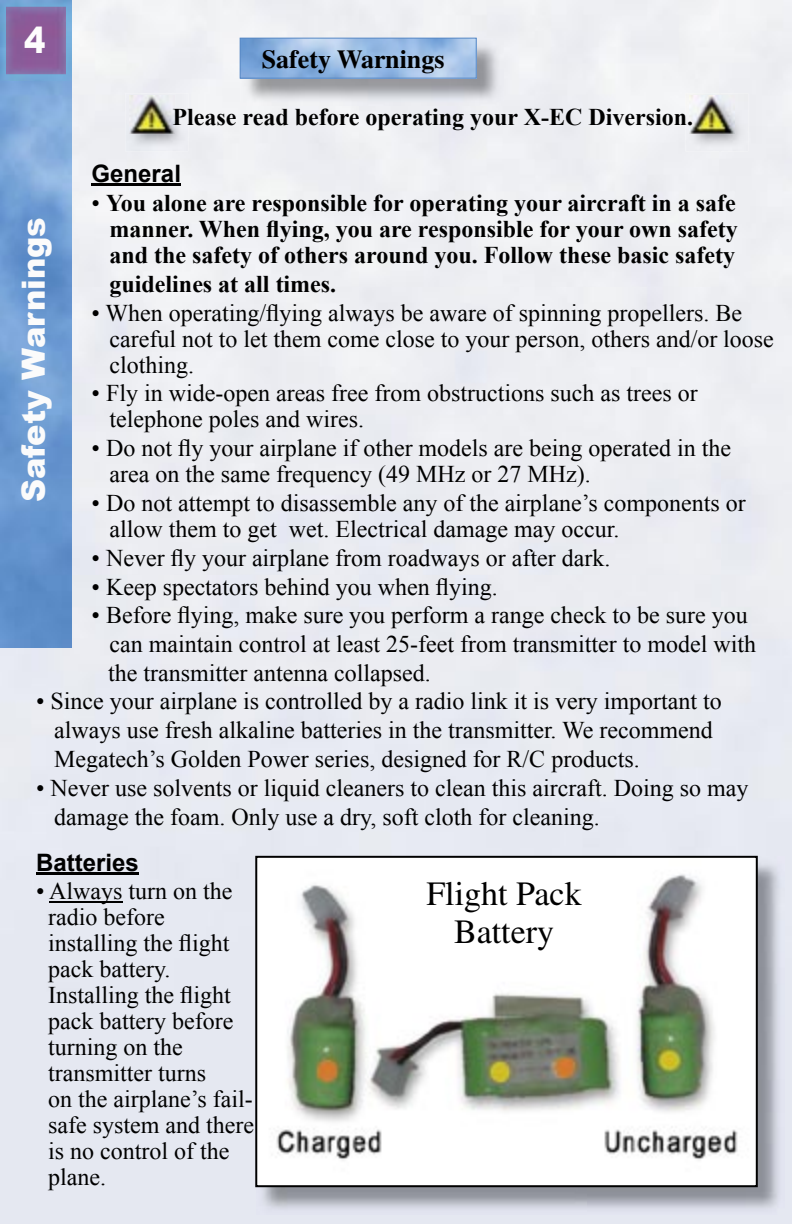
<style>
.page{position:relative;width:792px;height:1224px;background:#fff}
.page>*{position:absolute;margin:0;border:0;box-sizing:border-box;transform-origin:0 0}
.t1{font:900 36px "Arial";color:#fefdfd;scale:.89 1}
.t2{font:34px/38px "Times";color:#000;text-align:center}
.t3{font:900 32px "Arial";color:#fbfbfb}
.t4{font:700 26px "Times";color:#000}
.t5{font:24px/26px "Times New Roman";color:#000}
.t6{font:700 24px/26px "Times New Roman";color:#000;text-align:justify}
.t7{font:700 24px "Arial";color:#000}
.s1{font-weight:400}
</style>
<div class="page">
<div style="left:0;top:0;width:720px;height:864px;background:#ecedf2"></div>
<div style="left:0;top:864px;width:288px;height:360px;background:#e5e8f1"></div>
<img style="left:125px;top:93px;width:63px;height:58px">
<img style="left:130px;top:96px;width:44px;height:38px">
<img style="left:685px;top:93px;width:63px;height:58px">
<img style="left:690px;top:96px;width:44px;height:38px">
<img style="left:0;top:81px;width:72px;height:567px">
<img style="left:0;top:0;width:72px;height:81px">
<img style="left:241px;top:39px;width:263px;height:67px">
<svg style="left:240px;top:38px;width:237px;height:41px"></svg>
<hr style="left:92px;top:184px;width:89px;height:2px;background:#000">
<hr style="left:36px;top:872px;width:103px;height:2px;background:#000">
<hr style="left:49px;top:901px;width:74px;height:2px;background:#000">
<svg style="left:255px;top:856px;width:503px;height:331px"></svg>
<h1 class="t1" style="left:24px;top:14px;width:25px">4</h1>
<p class="t4" style="left:262px;top:44px;width:184px">Safety Warnings</p>
<p class="t6" style="left:173px;top:103px;width:522px">Please read before operating your X-EC Diversion.</p>
<p class="t7" style="left:92px;top:158px;width:91px">General</p>
<p class="t6" style="left:110px;top:189px;width:630px;text-indent:-18px"><span class="s1">•</span> You alone are responsible for operating your aircraft in a safe manner. When flying, you are responsible for your own safety and the safety of others around you. Follow these basic safety</p>
<p class="t6" style="left:110px;top:270px;width:228px">guidelines at all times.</p>
<p class="t5" style="left:110px;top:299px;width:666px;text-indent:-18px">• When operating/flying always be aware of spinning propellers. Be careful not to let them come close to your person, others and/or loose clothing.</p>
<p class="t5" style="left:110px;top:380px;width:590px;text-indent:-18px">• Fly in wide-open areas free from obstructions such as trees or telephone poles and wires.</p>
<p class="t5" style="left:110px;top:435px;width:623px;text-indent:-18px">• Do not fly your airplane if other models are being operated in the area on the same frequency (49 MHz or 27 MHz).</p>
<p class="t5" style="left:110px;top:490px;width:638px;text-indent:-18px">• Do not attempt to disassemble any of the airplane’s components or allow them to get wet. Electrical damage may occur.</p>
<p class="t5" style="left:92px;top:544px;width:520px">• Never fly your airplane from roadways or after dark.</p>
<p class="t5" style="left:92px;top:573px;width:408px">• Keep spectators behind you when flying.</p>
<p class="t5" style="left:108px;top:601px;width:650px;line-height:28.6px;text-indent:-16px">• Before flying, make sure you perform a range check to be sure you can maintain control at least 25-feet from transmitter to model with the transmitter antenna collapsed.</p>
<p class="t5" style="left:54px;top:687px;width:669px;line-height:28.8px;text-indent:-18px">• Since your airplane is controlled by a radio link it is very important to always use fresh alkaline batteries in the transmitter. We recommend<br>Megatech’s Golden Power series, designed for R/C products.</p>
<p class="t5" style="left:54px;top:773px;width:696px;line-height:28.8px;text-indent:-18px">• Never use solvents or liquid cleaners to clean this aircraft. Doing so may damage the foam. Only use a dry, soft cloth for cleaning.</p>
<p class="t7" style="left:36px;top:846px;width:104px">Batteries</p>
<p class="t5" style="left:48px;top:878px;width:207px;text-indent:-12px">• Always turn on the radio before installing the flight pack battery.<br>Installing the flight pack battery before turning on the transmitter turns<br>on the airplane’s fail&shy;safe system and there is no control of the plane.</p>
<h2 class="t2" style="left:426px;top:875px;width:157px">Flight Pack<br>Battery</h2>
<h3 class="t3" style="left:10px;top:502px;width:286px;rotate:-90deg">Safety Warnings</h3>
</div>
